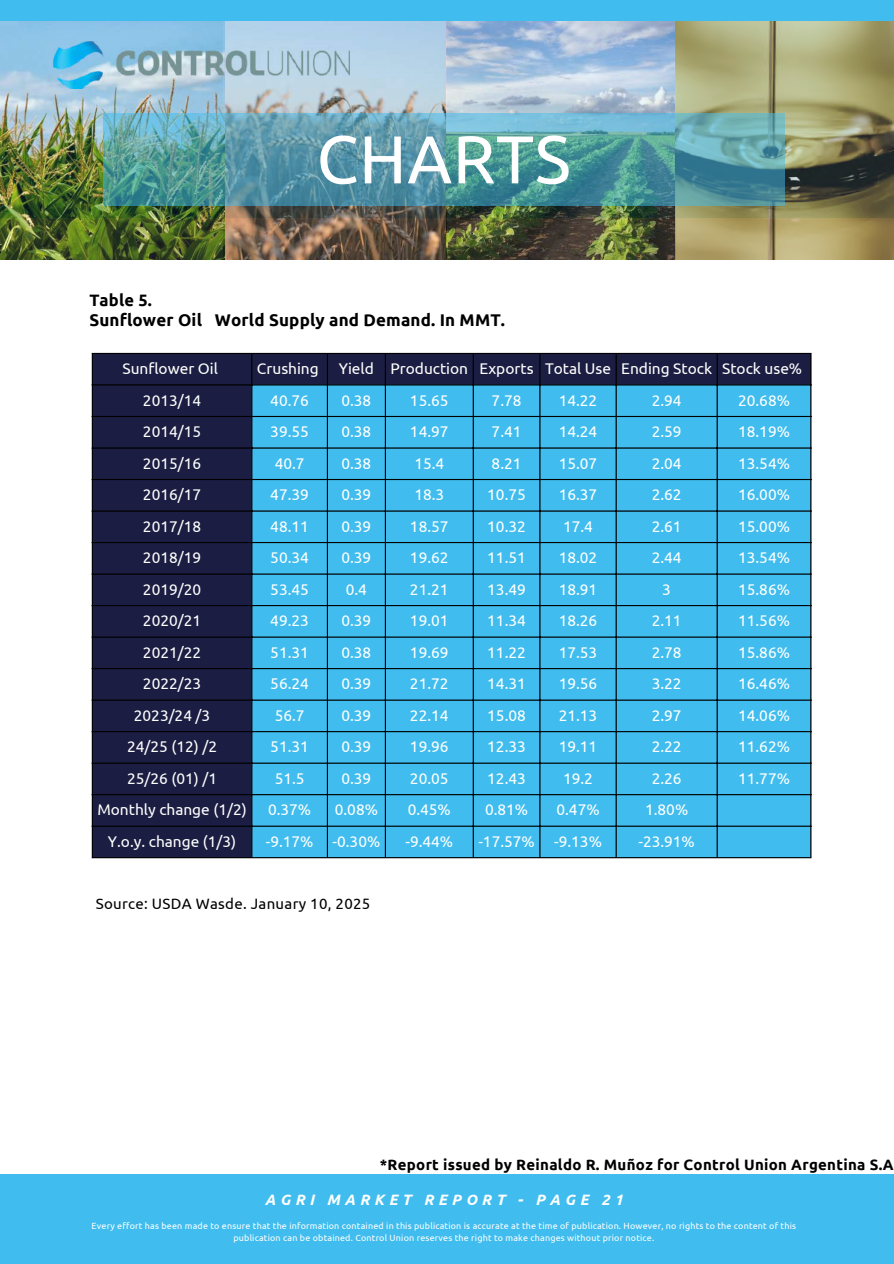
<style>
.page{position:relative;width:894px;height:1264px;background:#fff}
.page>*{position:absolute;margin:0;border:0;box-sizing:border-box;transform-origin:0 0}
.t1{font:67.5px "Ubuntu";letter-spacing:.01em;color:#fff}
.t2{font:700 16.95px "Ubuntu";letter-spacing:.01em;color:#000}
.t3{font:700 16.5px "Ubuntu";letter-spacing:.01em;color:#000}
.t4{font:15.45px "Ubuntu";color:#fff}
.t5{font:700 15px "Ubuntu";letter-spacing:.02em;color:#000}
.t6{font:15px "Ubuntu";letter-spacing:.02em;color:#000}
.t7{font:italic 700 15px "Ubuntu";letter-spacing:.3em;color:#fff}
.t8{font:9px/11.9px "Ubuntu";letter-spacing:.02em;color:#fff;text-align:center}
</style>
<div class="page">
<div style="left:0;top:1174px;width:893px;height:89px;background:#40bdee"></div>
<div style="left:0;top:0;width:893px;height:217px;background:#40bdee"></div>
<img style="left:0;top:21px;width:893px;height:239px">
<svg style="left:103px;top:113px;width:681px;height:92px;background:#579ba6"></svg>
<img style="left:54px;top:42px;width:296px;height:47px">
<div style="left:93px;top:354px;width:717px;height:503px;background:#1b1e42"></div>
<div style="left:252px;top:385px;width:558px;height:472px;background:#40bdee"></div>
<hr style="left:92px;top:354px;width:1px;height:503px;background:#000">
<hr style="left:251px;top:354px;width:1px;height:503px;background:#000">
<hr style="left:327px;top:354px;width:1px;height:503px;background:#000">
<hr style="left:385px;top:354px;width:1px;height:503px;background:#000">
<hr style="left:472px;top:354px;width:1px;height:503px;background:#000">
<hr style="left:539px;top:354px;width:1px;height:503px;background:#000">
<hr style="left:615px;top:354px;width:1px;height:503px;background:#000">
<hr style="left:716px;top:354px;width:1px;height:503px;background:#000">
<hr style="left:810px;top:354px;width:1px;height:503px;background:#000">
<hr style="left:92px;top:353px;width:719px;height:1px;background:#000">
<hr style="left:92px;top:384px;width:719px;height:1px;background:#000">
<hr style="left:92px;top:416px;width:719px;height:1px;background:#000">
<hr style="left:92px;top:447px;width:719px;height:1px;background:#000">
<hr style="left:92px;top:479px;width:719px;height:1px;background:#000">
<hr style="left:92px;top:510px;width:719px;height:1px;background:#000">
<hr style="left:92px;top:542px;width:719px;height:1px;background:#000">
<hr style="left:92px;top:573px;width:719px;height:1px;background:#000">
<hr style="left:92px;top:605px;width:719px;height:1px;background:#000">
<hr style="left:92px;top:636px;width:719px;height:1px;background:#000">
<hr style="left:92px;top:668px;width:719px;height:1px;background:#000">
<hr style="left:92px;top:699px;width:719px;height:1px;background:#000">
<hr style="left:92px;top:731px;width:719px;height:1px;background:#000">
<hr style="left:92px;top:762px;width:719px;height:1px;background:#000">
<hr style="left:92px;top:794px;width:719px;height:1px;background:#000">
<hr style="left:92px;top:825px;width:719px;height:1px;background:#000">
<hr style="left:92px;top:857px;width:719px;height:1px;background:#000">
<h1 class="t1" style="left:316px;top:120px;width:256px">CHARTS</h1>
<p class="t3" style="left:89px;top:291px;width:64px">Table 5.</p>
<p class="t2" style="left:89px;top:310px;width:417px">Sunflower Oil World Supply and Demand. In MMT.</p>
<p class="t4" style="left:122px;top:360px;width:97px">Sunflower Oil</p>
<p class="t4" style="left:257px;top:360px;width:63px">Crushing</p>
<p class="t4" style="left:339px;top:360px;width:465px">Yield Production Exports Total Use Ending Stock Stock use%</p>
<p class="t4" style="left:143px;top:391px;width:60px">2013/14</p>
<p class="t4" style="left:270px;top:391px;width:40px">40.76</p>
<p class="t4" style="left:341px;top:391px;width:31px">0.38</p>
<p class="t4" style="left:410px;top:391px;width:40px">15.65</p>
<p class="t4" style="left:491px;top:391px;width:31px">7.78</p>
<p class="t4" style="left:558px;top:391px;width:40px">14.22</p>
<p class="t4" style="left:651px;top:391px;width:31px">2.94</p>
<p class="t4" style="left:737px;top:391px;width:53px">20.68%</p>
<p class="t4" style="left:143px;top:423px;width:60px">2014/15</p>
<p class="t4" style="left:270px;top:423px;width:40px">39.55</p>
<p class="t4" style="left:341px;top:423px;width:31px">0.38</p>
<p class="t4" style="left:410px;top:423px;width:40px">14.97</p>
<p class="t4" style="left:491px;top:423px;width:31px">7.41</p>
<p class="t4" style="left:558px;top:423px;width:40px">14.24</p>
<p class="t4" style="left:651px;top:423px;width:31px">2.59</p>
<p class="t4" style="left:737px;top:423px;width:53px">18.19%</p>
<p class="t4" style="left:143px;top:454px;width:60px">2015/16</p>
<p class="t4" style="left:274px;top:454px;width:31px">40.7</p>
<p class="t4" style="left:341px;top:454px;width:31px">0.38</p>
<p class="t4" style="left:414px;top:454px;width:31px">15.4</p>
<p class="t4" style="left:491px;top:454px;width:31px">8.21</p>
<p class="t4" style="left:558px;top:454px;width:40px">15.07</p>
<p class="t4" style="left:651px;top:454px;width:31px">2.04</p>
<p class="t4" style="left:737px;top:454px;width:53px">13.54%</p>
<p class="t4" style="left:143px;top:486px;width:60px">2016/17</p>
<p class="t4" style="left:270px;top:486px;width:40px">47.39</p>
<p class="t4" style="left:341px;top:486px;width:31px">0.39</p>
<p class="t4" style="left:414px;top:486px;width:31px">18.3</p>
<p class="t4" style="left:487px;top:486px;width:40px">10.75</p>
<p class="t4" style="left:558px;top:486px;width:40px">16.37</p>
<p class="t4" style="left:651px;top:486px;width:31px">2.62</p>
<p class="t4" style="left:737px;top:486px;width:53px">16.00%</p>
<p class="t4" style="left:143px;top:517px;width:60px">2017/18</p>
<p class="t4" style="left:270px;top:517px;width:40px">48.11</p>
<p class="t4" style="left:341px;top:517px;width:31px">0.39</p>
<p class="t4" style="left:410px;top:517px;width:40px">18.57</p>
<p class="t4" style="left:487px;top:517px;width:40px">10.32</p>
<p class="t4" style="left:563px;top:517px;width:31px">17.4</p>
<p class="t4" style="left:651px;top:517px;width:31px">2.61</p>
<p class="t4" style="left:737px;top:517px;width:53px">15.00%</p>
<p class="t4" style="left:143px;top:549px;width:60px">2018/19</p>
<p class="t4" style="left:270px;top:549px;width:40px">50.34</p>
<p class="t4" style="left:341px;top:549px;width:31px">0.39</p>
<p class="t4" style="left:410px;top:549px;width:40px">19.62</p>
<p class="t4" style="left:487px;top:549px;width:40px">11.51</p>
<p class="t4" style="left:558px;top:549px;width:40px">18.02</p>
<p class="t4" style="left:651px;top:549px;width:31px">2.44</p>
<p class="t4" style="left:737px;top:549px;width:53px">13.54%</p>
<p class="t4" style="left:143px;top:580px;width:60px">2019/20</p>
<p class="t4" style="left:270px;top:580px;width:40px">53.45</p>
<p class="t4" style="left:345px;top:580px;width:23px">0.4</p>
<p class="t4" style="left:410px;top:580px;width:40px">21.21</p>
<p class="t4" style="left:487px;top:580px;width:40px">13.49</p>
<p class="t4" style="left:558px;top:580px;width:40px">18.91</p>
<p class="t4" style="left:662px;top:580px;width:10px">3</p>
<p class="t4" style="left:737px;top:580px;width:53px">15.86%</p>
<p class="t4" style="left:143px;top:612px;width:60px">2020/21</p>
<p class="t4" style="left:270px;top:612px;width:40px">49.23</p>
<p class="t4" style="left:341px;top:612px;width:31px">0.39</p>
<p class="t4" style="left:410px;top:612px;width:40px">19.01</p>
<p class="t4" style="left:487px;top:612px;width:40px">11.34</p>
<p class="t4" style="left:558px;top:612px;width:40px">18.26</p>
<p class="t4" style="left:651px;top:612px;width:31px">2.11</p>
<p class="t4" style="left:737px;top:612px;width:53px">11.56%</p>
<p class="t4" style="left:143px;top:643px;width:60px">2021/22</p>
<p class="t4" style="left:270px;top:643px;width:40px">51.31</p>
<p class="t4" style="left:341px;top:643px;width:31px">0.38</p>
<p class="t4" style="left:410px;top:643px;width:40px">19.69</p>
<p class="t4" style="left:487px;top:643px;width:40px">11.22</p>
<p class="t4" style="left:558px;top:643px;width:40px">17.53</p>
<p class="t4" style="left:651px;top:643px;width:31px">2.78</p>
<p class="t4" style="left:737px;top:643px;width:53px">15.86%</p>
<p class="t4" style="left:143px;top:675px;width:60px">2022/23</p>
<p class="t4" style="left:270px;top:675px;width:40px">56.24</p>
<p class="t4" style="left:341px;top:675px;width:31px">0.39</p>
<p class="t4" style="left:410px;top:675px;width:40px">21.72</p>
<p class="t4" style="left:487px;top:675px;width:40px">14.31</p>
<p class="t4" style="left:558px;top:675px;width:40px">19.56</p>
<p class="t4" style="left:651px;top:675px;width:31px">3.22</p>
<p class="t4" style="left:737px;top:675px;width:53px">16.46%</p>
<p class="t4" style="left:134px;top:706px;width:78px">2023/24 /3</p>
<p class="t4" style="left:274px;top:706px;width:31px">56.7</p>
<p class="t4" style="left:341px;top:706px;width:31px">0.39</p>
<p class="t4" style="left:410px;top:706px;width:40px">22.14</p>
<p class="t4" style="left:487px;top:706px;width:40px">15.08</p>
<p class="t4" style="left:558px;top:706px;width:40px">21.13</p>
<p class="t4" style="left:651px;top:706px;width:31px">2.97</p>
<p class="t4" style="left:737px;top:706px;width:53px">14.06%</p>
<p class="t4" style="left:127px;top:738px;width:91px">24/25 (12) /2</p>
<p class="t4" style="left:270px;top:738px;width:40px">51.31</p>
<p class="t4" style="left:341px;top:738px;width:31px">0.39</p>
<p class="t4" style="left:410px;top:738px;width:40px">19.96</p>
<p class="t4" style="left:487px;top:738px;width:40px">12.33</p>
<p class="t4" style="left:558px;top:738px;width:40px">19.11</p>
<p class="t4" style="left:651px;top:738px;width:31px">2.22</p>
<p class="t4" style="left:737px;top:738px;width:53px">11.62%</p>
<p class="t4" style="left:127px;top:769px;width:91px">25/26 (01) /1</p>
<p class="t4" style="left:274px;top:769px;width:31px">51.5</p>
<p class="t4" style="left:341px;top:769px;width:31px">0.39</p>
<p class="t4" style="left:410px;top:769px;width:40px">20.05</p>
<p class="t4" style="left:487px;top:769px;width:40px">12.43</p>
<p class="t4" style="left:563px;top:769px;width:31px">19.2</p>
<p class="t4" style="left:651px;top:769px;width:31px">2.26</p>
<p class="t4" style="left:737px;top:769px;width:53px">11.77%</p>
<p class="t4" style="left:97px;top:801px;width:151px">Monthly change (1/2)</p>
<p class="t4" style="left:268px;top:801px;width:45px">0.37%</p>
<p class="t4" style="left:335px;top:801px;width:45px">0.08%</p>
<p class="t4" style="left:407px;top:801px;width:45px">0.45%</p>
<p class="t4" style="left:485px;top:801px;width:45px">0.81%</p>
<p class="t4" style="left:556px;top:801px;width:45px">0.47%</p>
<p class="t4" style="left:645px;top:801px;width:45px">1.80%</p>
<p class="t4" style="left:108px;top:832px;width:130px">Y.o.y. change (1/3)</p>
<p class="t4" style="left:266px;top:832px;width:116px">-9.17% -0.30%</p>
<p class="t4" style="left:405px;top:832px;width:49px">-9.44%</p>
<p class="t4" style="left:478px;top:832px;width:125px">-17.57% -9.13%</p>
<p class="t4" style="left:638px;top:832px;width:58px">-23.91%</p>
<p class="t6" style="left:96px;top:895px;width:276px">Source: USDA Wasde. January 10, 2025</p>
<p class="t5" style="left:379px;top:1155px;width:515px">*Report issued by Reinaldo R. Muñoz for Control Union Argentina S.A</p>
<p class="t7" style="left:265px;top:1190px;width:359px">AGRI MARKET REPORT - PAGE 21</p>
<p class="t8" style="left:92px;top:1219px;width:705px">Every effort has been made to ensure that the information contained in this publication is accurate at the time of publication. However, no rights to the content of this publication can be obtained. Control Union reserves the right to make changes without prior notice.</p>
</div>
